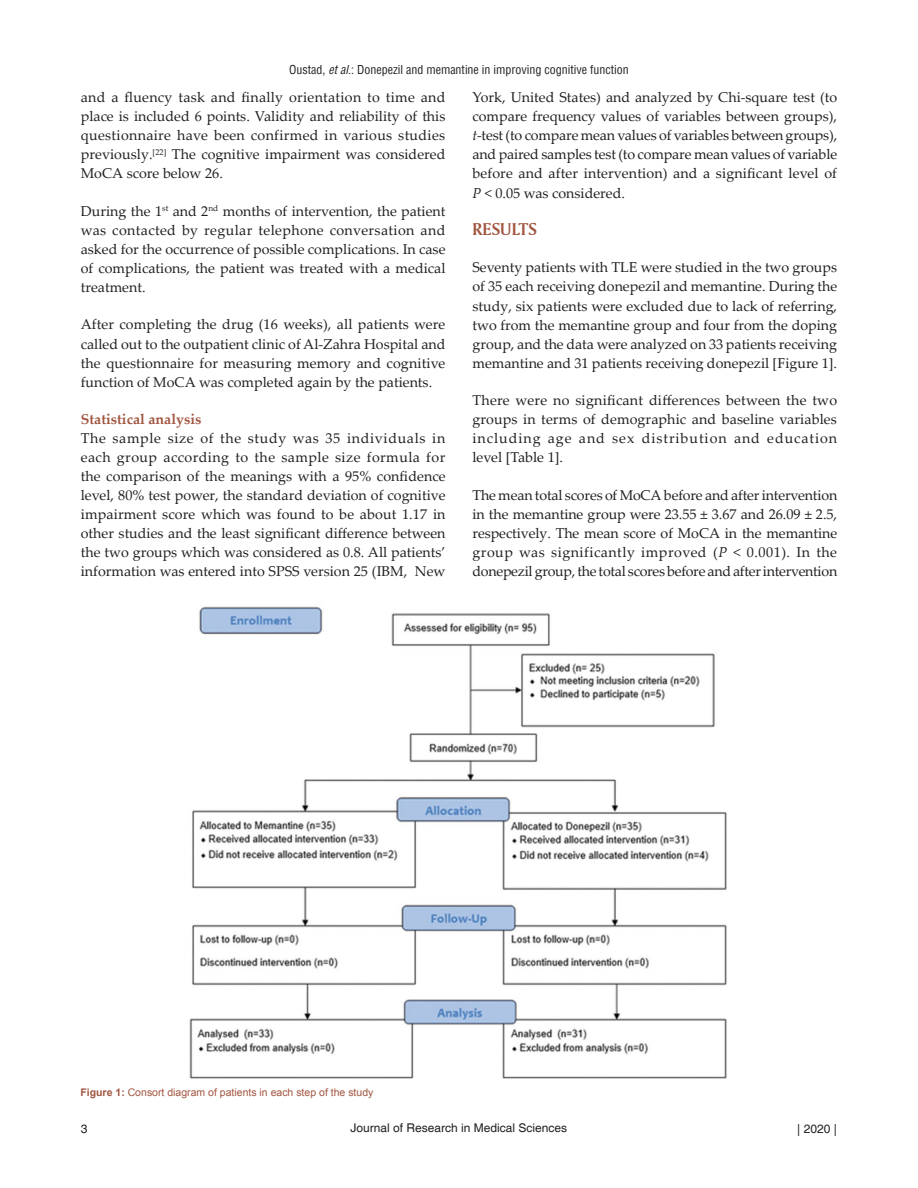
<style>
.page{position:relative;width:918px;height:1188px;background:#fff}
.page>*{position:absolute;margin:0;border:0;box-sizing:border-box;transform-origin:0 0}
.t1{font:18px "Amerigo BT Bold A";color:#a25641}
.TX{font:14.25px/19px "Palatino Linotype";color:#231f20;text-align:justify}
.t2{font:700 14.25px "Palatino Linotype";color:#a25641}
.t3{font:condensed 12px "Helvetica";color:#231f20}
.t4{font:12px "Helvetica";color:#231f20}
.FGC{font:10.5px "Arial";color:#a25641}
.s1{font-style:italic}
.s2{font-weight:700}
</style>
<div class="page">
<img style="left:189px;top:606px;width:538px;height:473px">
<p class="t3" style="left:289px;top:62px;width:341px">Oustad, <span class="s1">et al</span>.: Donepezil and memantine in improving cognitive function</p>
<p class="TX" style="left:81px;top:87px;width:366px">and a fluency task and finally orientation to time and place is included 6 points. Validity and reliability of this questionnaire have been confirmed in various studies previously.<sup>[22]</sup> The cognitive impairment was considered MoCA score below 26.</p>
<p class="TX" style="left:81px;top:201px;width:366px">During the 1<sup>st</sup> and 2<sup>nd</sup> months of intervention, the patient was contacted by regular telephone conversation and asked for the occurrence of possible complications. In case of complications, the patient was treated with a medical treatment.</p>
<p class="TX" style="left:81px;top:315px;width:366px">After completing the drug (16 weeks), all patients were called out to the outpatient clinic of Al‑Zahra Hospital and the questionnaire for measuring memory and cognitive function of MoCA was completed again by the patients.</p>
<h2 class="t2" style="left:81px;top:409px;width:122px">Statistical analysis</h2>
<p class="TX" style="left:81px;top:428px;width:366px">The sample size of the study was 35 individuals in each group according to the sample size formula for the comparison of the meanings with a 95% confidence level, 80% test power, the standard deviation of cognitive impairment score which was found to be about 1.17 in other studies and the least significant difference between the two groups which was considered as 0.8. All patients’ information was entered into SPSS version 25 (IBM, New</p>
<p class="TX" style="left:472px;top:87px;width:366px">York, United States) and analyzed by Chi‑square test (to compare frequency values of variables between groups), <span class="s1">t</span>‑test (to compare mean values of variables between groups), and paired samples test (to compare mean values of variable before and after intervention) and a significant level of <span class="s1">P</span> &lt; 0.05 was considered.</p>
<h1 class="t1" style="left:472px;top:218px;width:66px">RESULTS</h1>
<p class="TX" style="left:472px;top:257px;width:366px">Seventy patients with TLE were studied in the two groups of 35 each receiving donepezil and memantine. During the study, six patients were excluded due to lack of referring, two from the memantine group and four from the doping group, and the data were analyzed on 33 patients receiving memantine and 31 patients receiving donepezil [Figure 1].</p>
<p class="TX" style="left:472px;top:390px;width:366px">There were no significant differences between the two groups in terms of demographic and baseline variables including age and sex distribution and education level [Table 1].</p>
<p class="TX" style="left:472px;top:485px;width:366px">The mean total scores of MoCA before and after intervention in the memantine group were 23.55 ± 3.67 and 26.09 ± 2.5, respectively. The mean score of MoCA in the memantine group was significantly improved (<span class="s1">P</span> &lt; 0.001). In the donepezil group, the total scores before and after intervention</p>
<p class="FGC" style="left:80px;top:1085px;width:294px"><span class="s2">Figure 1:</span> Consort diagram of patients in each step of the study</p>
<p class="t4" style="left:81px;top:1122px;width:8px">3</p>
<p class="t4" style="left:351px;top:1121px;width:218px">Journal of Research in Medical Sciences</p>
<p class="t4" style="left:797px;top:1122px;width:41px">| 2020 |</p>
</div>
